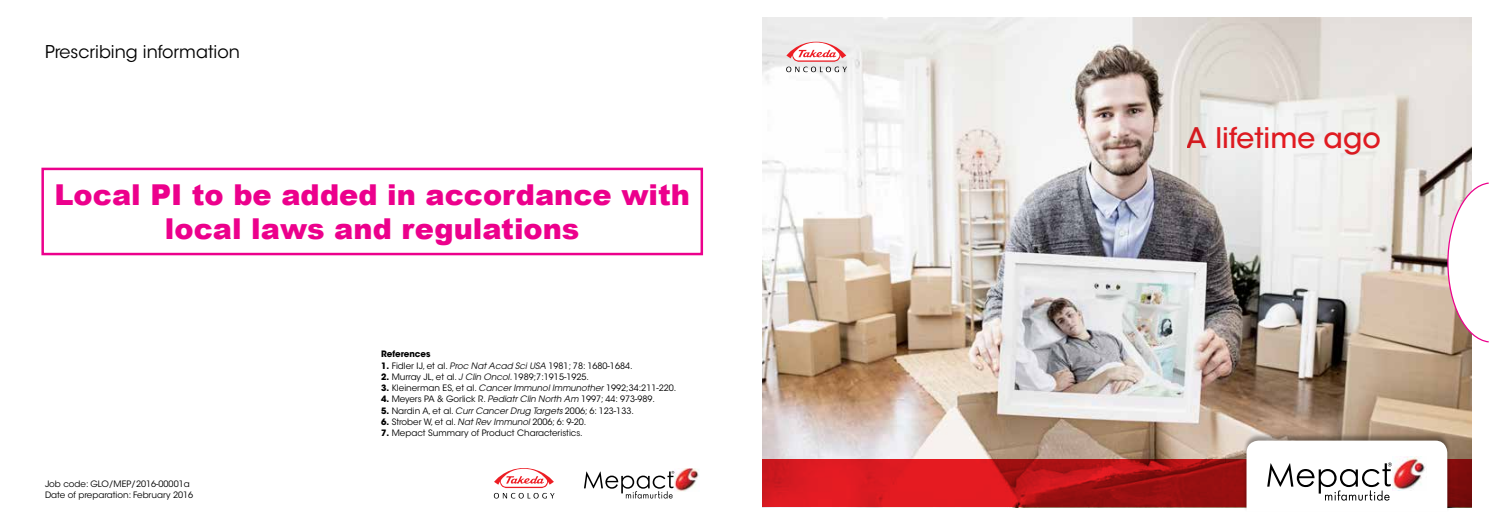
<style>
.page{position:relative;width:1489px;height:525px;background:#fff}
.page>*{position:absolute;margin:0;border:0;box-sizing:border-box;transform-origin:0 0}
.t1{font:900 28.75px/34.5px "Arial";color:#ec008c;text-align:center}
.t2{font:500 28.12px "ITC Avant Garde Std";color:#ed1d24}
.t3{font:17.5px "ITC Avant Garde Std";color:#000}
.t4{font:8.75px/11.2px "ITC Avant Garde Std";color:#000}
.t5{font:700 8.75px "ITC Avant Garde Std";color:#000}
.s1{font-weight:700}
.s2{font-family:"Avant Garde";font-style:italic}
</style>
<div class="page">
<img style="left:762px;top:18px;width:708px;height:441px">
<svg style="left:762px;top:459px;width:708px;height:48px;background:#be1519"></svg>
<div style="left:1242px;top:433px;width:208px;height:78px;background:#000;opacity:.35"></div>
<svg style="left:1246px;top:440px;width:201px;height:71px"></svg>
<svg style="left:494px;top:468px;width:60px;height:30px"></svg>
<img style="left:675px;top:468px;width:24px;height:23px">
<svg style="left:584px;top:470px;width:90px;height:28px"></svg>
<svg style="left:786px;top:42px;width:60px;height:30px"></svg>
<svg style="left:1446px;top:182px;width:42px;height:161px"></svg>
<div style="left:41px;top:167px;width:662px;height:88px;border:2px solid #ec008c"></div>
<h3 class="t3" style="left:45px;top:41px;width:196px">Prescribing information</h3>
<h1 class="t1" style="left:54px;top:176px;width:637px">Local PI to be added in accordance with local laws and regulations</h1>
<p class="t4" style="left:45px;top:478px;width:150px">Job code: GLO/MEP/2016-00001a<br>Date of preparation: February 2016</p>
<p class="t5" style="left:381px;top:348px;width:51px">References</p>
<p class="t4" style="left:381px;top:359px;width:253px"><span class="s1">1.</span> Fidler IJ, et al. <span class="s2">Proc Nat Acad Sci USA</span> 1981; 78: 1680-1684.</p>
<p class="t4" style="left:381px;top:371px;width:209px"><span class="s1">2.</span> Murray JL, et al. <span class="s2">J Clin Oncol.</span> 1989;7:1915-1925.</p>
<p class="t4" style="left:381px;top:382px;width:297px"><span class="s1">3.</span> Kleinerman ES, et al. <span class="s2">Cancer Immunol Immunother</span> 1992;34:211-220.</p>
<p class="t4" style="left:381px;top:393px;width:275px"><span class="s1">4.</span> Meyers PA &amp; Gorlick R. <span class="s2">Pediatr Clin North Am</span> 1997; 44: 973-989.</p>
<p class="t4" style="left:381px;top:404px;width:254px"><span class="s1">5.</span> Nardin A, et al. <span class="s2">Curr Cancer Drug Targets</span> 2006; 6: 123-133.</p>
<p class="t4" style="left:381px;top:416px;width:207px"><span class="s1">6.</span> Strober W, et al. <span class="s2">Nat Rev Immunol</span> 2006; 6: 9-20.</p>
<p class="t4" style="left:381px;top:427px;width:203px"><span class="s1">7.</span> Mepact Summary of Product Characteristics.</p>
<h2 class="t2" style="left:1186px;top:120px;width:195px">A lifetime ago</h2>
</div>
